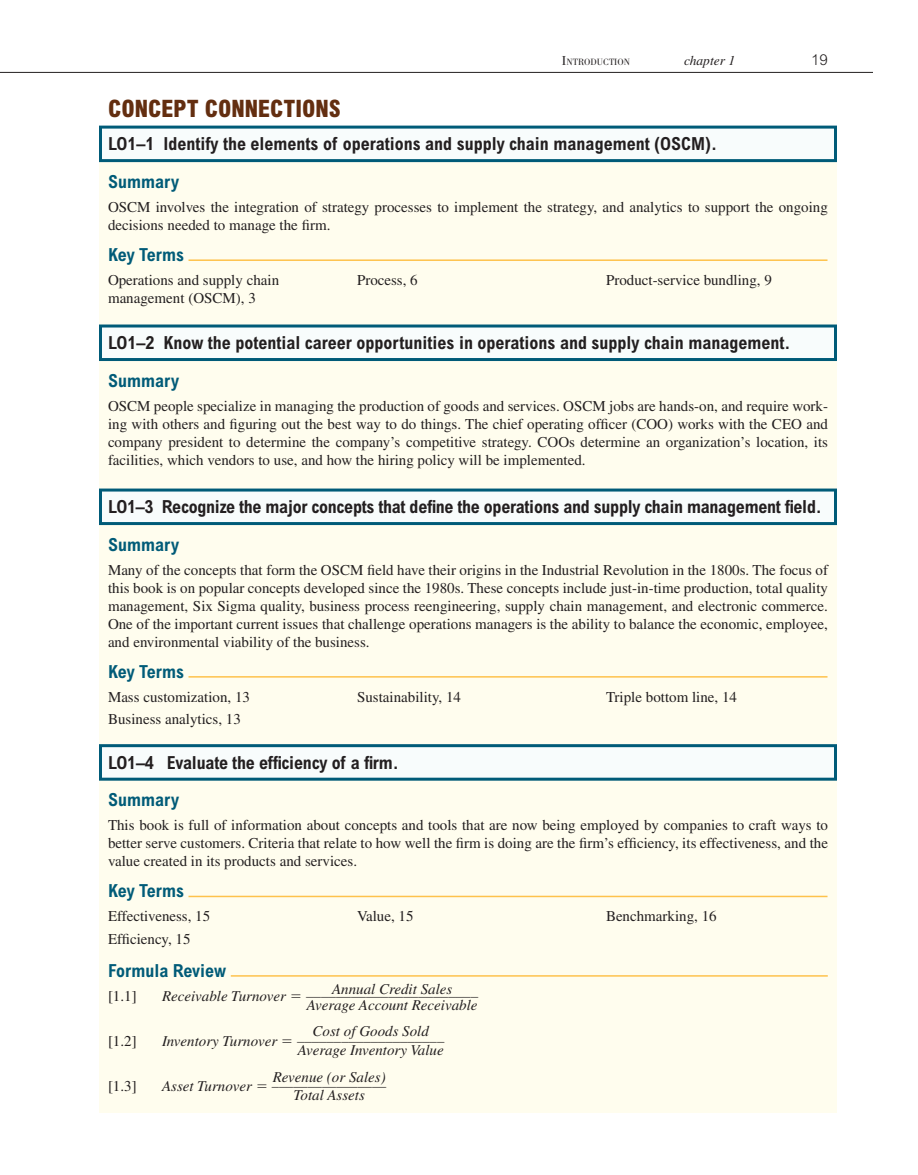
<style>
.page{position:relative;width:918px;height:1175px;background:#fff}
.page>*{position:absolute;margin:0;border:0;box-sizing:border-box;transform-origin:0 0}
.t1{font:800 condensed 24px "Arial MT Std";color:#632e10}
.t2{font:700 condensed 18px "Arial MT Std";color:#231f20}
.t3{font:700 condensed 18px "Arial MT Std";color:#005b78}
.t4{font:15px/18px "Times LT Std";color:#231f20}
.t5{font:italic 15px/15.3px "Times LT Std";color:#231f20;text-align:center}
.t6{font:300 15px "Arial MT Std";color:#231f20}
.t7{font:italic 13.5px "Times LT Std";color:#231f20}
.t8{font:12.75px "Times LT Std";color:#231f20;scale:1.17 1}
.t9{font:12.75px "Times LT Std";color:#231f20;scale:1.15 1}
.t10{font:12.75px "Times LT Std";color:#231f20;scale:1.12 1}
.t11{font:9.45px "Bodoni Std";color:#231f20}
.s1{font-size:13.5px}
</style>
<div class="page">
<hr style="left:0;top:72px;width:873px;height:1px;background:#231f20">
<div style="left:99px;top:161px;width:738px;height:952px;background:#fffdee"></div>
<hr style="left:189px;top:259px;width:639px;height:2px;background:#fec24c">
<div style="left:100px;top:127px;width:736px;height:34px;background:#f8fcfc"></div>
<div style="left:99px;top:126px;width:738px;height:36px;border:3px solid #005b78"></div>
<div style="left:100px;top:326px;width:736px;height:33px;background:#f8fcfc"></div>
<div style="left:99px;top:324px;width:738px;height:37px;border:3px solid #005b78"></div>
<hr style="left:189px;top:676px;width:639px;height:1px;background:#fec24c">
<div style="left:100px;top:490px;width:736px;height:33px;background:#f8fcfc"></div>
<div style="left:99px;top:488px;width:738px;height:37px;border:3px solid #005b78"></div>
<hr style="left:189px;top:895px;width:639px;height:2px;background:#fec24c">
<div style="left:100px;top:745px;width:736px;height:34px;background:#f8fcfc"></div>
<div style="left:99px;top:744px;width:738px;height:36px;border:3px solid #005b78"></div>
<hr style="left:231px;top:975px;width:597px;height:1px;background:#fec24c">
<h1 class="t1" style="left:108px;top:99px;width:234px">CONCEPT CONNECTIONS</h1>
<p class="t11" style="left:562px;top:58px;width:70px"><span class="s1">I</span>NTRODUCTION</p>
<p class="t7" style="left:684px;top:55px;width:53px">chapter 1</p>
<p class="t6" style="left:811px;top:54px;width:18px">19</p>
<p class="t2" style="left:108px;top:137px;width:611px">LO1–1 Identify the elements of operations and supply chain management (OSCM).</p>
<p class="t3" style="left:108px;top:175px;width:73px">Summary</p>
<p class="t4" style="left:108px;top:199px;width:721px">OSCM involves the integration of strategy processes to implement the strategy, and analytics to support the ongoing decisions needed to manage the firm.</p>
<p class="t3" style="left:108px;top:248px;width:78px">Key Terms</p>
<p class="t4" style="left:108px;top:272px;width:173px">Operations and supply chain management (OSCM), 3</p>
<p class="t4" style="left:357px;top:272px;width:62px">Process, 6</p>
<p class="t4" style="left:606px;top:272px;width:167px">Product-service bundling, 9</p>
<p class="t2" style="left:108px;top:336px;width:684px">LO1–2 Know the potential career opportunities in operations and supply chain management.</p>
<p class="t3" style="left:108px;top:374px;width:73px">Summary</p>
<p class="t4" style="left:108px;top:398px;width:722px;text-align:justify">OSCM people specialize in managing the production of goods and services. OSCM jobs are hands-on, and require work&shy;ing with others and figuring out the best way to do things. The chief operating officer (COO) works with the CEO and company president to determine the company’s competitive strategy. COOs determine an organization’s location, its facilities, which vendors to use, and how the hiring policy will be implemented.</p>
<p class="t2" style="left:108px;top:500px;width:715px">LO1–3 Recognize the major concepts that define the operations and supply chain management field.</p>
<p class="t3" style="left:108px;top:538px;width:73px">Summary</p>
<p class="t4" style="left:108px;top:562px;width:722px;text-align:justify">Many of the concepts that form the OSCM field have their origins in the Industrial Revolution in the 1800s. The focus of this book is on popular concepts developed since the 1980s. These concepts include just-in-time production, total quality management, Six Sigma quality, business process reengineering, supply chain management, and electronic commerce.<br>One of the important current issues that challenge operations managers is the ability to balance the economic, employee, and environmental viability of the business.</p>
<p class="t3" style="left:108px;top:665px;width:78px">Key Terms</p>
<p class="t4" style="left:108px;top:687px;width:144px;line-height:22.5px">Mass customization, 13<br>Business analytics, 13</p>
<p class="t4" style="left:357px;top:689px;width:106px">Sustainability, 14</p>
<p class="t4" style="left:606px;top:689px;width:133px">Triple bottom line, 14</p>
<p class="t2" style="left:108px;top:756px;width:292px">LO1–4 Evaluate the efficiency of a firm.</p>
<p class="t3" style="left:108px;top:793px;width:73px">Summary</p>
<p class="t4" style="left:108px;top:817px;width:722px;text-align:justify">This book is full of information about concepts and tools that are now being employed by companies to craft ways to better serve customers. Criteria that relate to how well the firm is doing are the firm’s efficiency, its effectiveness, and the value created in its products and services.</p>
<p class="t3" style="left:108px;top:884px;width:78px">Key Terms</p>
<p class="t4" style="left:108px;top:906px;width:104px;line-height:22.5px">Effectiveness, 15<br>Efficiency, 15</p>
<p class="t4" style="left:357px;top:908px;width:58px">Value, 15</p>
<p class="t4" style="left:606px;top:908px;width:112px">Benchmarking, 16</p>
<p class="t3" style="left:108px;top:963px;width:120px">Formula Review</p>
<p class="t4" style="left:108px;top:988px;width:30px">[1.1]</p>
<p class="t5" style="left:162px;top:989px;width:126px">Receivable Turnover</p>
<p class="t8" style="left:306px;top:986px;width:149px">_______________________</p>
<p class="t5" style="left:307px;top:983px;width:172px">Annual Credit Sales<br>Average Account Receivable</p>
<p class="t4" style="left:108px;top:1033px;width:30px">[1.2]</p>
<p class="t5" style="left:162px;top:1034px;width:117px">Inventory Turnover</p>
<p class="t5" style="left:313px;top:1025px;width:118px">Cost of Goods Sold</p>
<p class="t9" style="left:297px;top:1031px;width:129px">____________________</p>
<p class="t5" style="left:298px;top:1043px;width:147px">Average Inventory Value</p>
<p class="t4" style="left:108px;top:1078px;width:30px">[1.3]</p>
<p class="t5" style="left:162px;top:1079px;width:92px">Asset Turnover</p>
<p class="t5" style="left:273px;top:1070px;width:115px">Revenue (or Sales)</p>
<p class="t10" style="left:272px;top:1076px;width:104px">________________</p>
<p class="t5" style="left:294px;top:1088px;width:73px">Total Assets</p>
</div>
